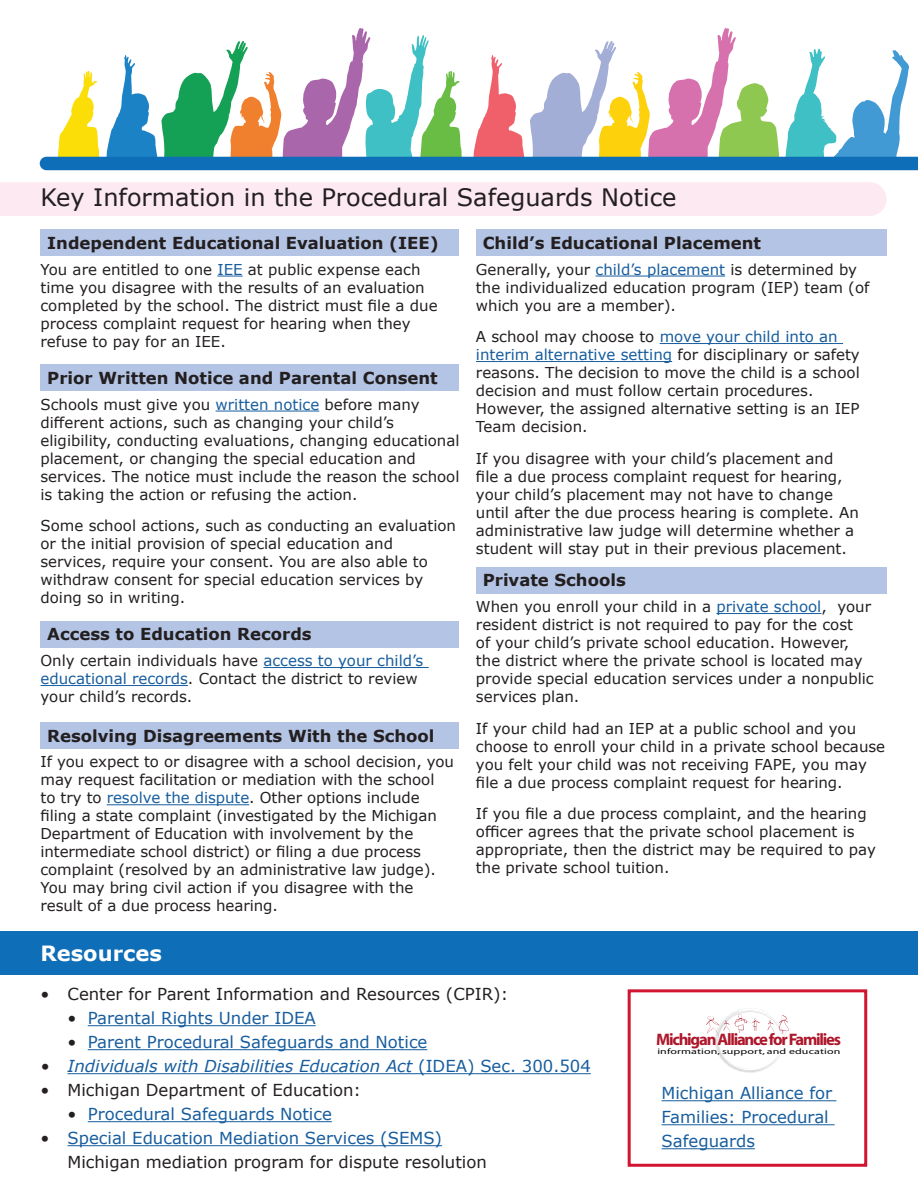
<style>
.page{position:relative;width:918px;height:1188px;background:#fff}
.page>*{position:absolute;margin:0;border:0;box-sizing:border-box;transform-origin:0 0}
.H3b{font:24px "Verdana";color:#231f20}
.Resources{font:700 21px "Verdana";color:#fff}
.t1{font:700 16.65px "Myriad";letter-spacing:-.075em;color:#ae172b}
.H4c{font:700 16.5px "Verdana";color:#231f20}
.t2{font:16.5px/24px "Verdana";color:#231f20}
.t3{font:16.5px/24px "Verdana";color:#175d9e}
.t4{font:italic 16.5px "Verdana";color:#175d9e}
.t5{font:15px/18px "Verdana";color:#231f20}
.t6{font:7.95px "Myriad";letter-spacing:.01em;color:#050504;scale:1.5 1}
.s1{color:#175d9e}
.s2{color:#231f20}
.s3{font-style:normal}
</style>
<div class="page">
<svg style="left:40px;top:28px;width:878px;height:142px"></svg>
<div style="left:0;top:182px;width:887px;height:34px;background:#fce9f1"></div>
<div style="left:40px;top:230px;width:419px;height:26px;background:#b4c4e4"></div>
<svg style="left:217px;top:276px;width:26px;height:1px"></svg>
<div style="left:40px;top:364px;width:419px;height:27px;background:#b4c4e4"></div>
<hr style="left:216px;top:411px;width:103px;height:1px;background:#175d9e">
<div style="left:40px;top:621px;width:419px;height:26px;background:#b4c4e4"></div>
<hr style="left:263px;top:667px;width:166px;height:1px;background:#175d9e">
<hr style="left:40px;top:685px;width:148px;height:1px;background:#175d9e">
<div style="left:40px;top:722px;width:419px;height:26px;background:#b4c4e4"></div>
<hr style="left:107px;top:804px;width:142px;height:1px;background:#175d9e">
<div style="left:476px;top:230px;width:410px;height:26px;background:#b4c4e4"></div>
<hr style="left:596px;top:276px;width:129px;height:1px;background:#175d9e">
<hr style="left:660px;top:343px;width:183px;height:1px;background:#175d9e">
<hr style="left:476px;top:361px;width:196px;height:1px;background:#175d9e">
<div style="left:476px;top:567px;width:410px;height:26px;background:#b4c4e4"></div>
<hr style="left:716px;top:613px;width:105px;height:1px;background:#175d9e">
<div style="left:0;top:932px;width:918px;height:43px;background:#0e6eb8"></div>
<hr style="left:88px;top:1025px;width:228px;height:1px;background:#175d9e">
<hr style="left:88px;top:1049px;width:339px;height:1px;background:#175d9e">
<hr style="left:68px;top:1073px;width:523px;height:1px;background:#175d9e">
<hr style="left:88px;top:1121px;width:244px;height:1px;background:#175d9e">
<hr style="left:68px;top:1145px;width:374px;height:1px;background:#175d9e">
<svg style="left:706px;top:1009px;width:83px;height:64px"></svg>
<div style="left:628px;top:989px;width:239px;height:178px;border:3px solid #d11530"></div>
<hr style="left:662px;top:1100px;width:174px;height:1px;background:#175d9e">
<hr style="left:662px;top:1124px;width:173px;height:1px;background:#175d9e">
<hr style="left:662px;top:1148px;width:93px;height:1px;background:#175d9e">
<h3 class="H3b" style="left:40px;top:181px;width:638px">Key Information in the Procedural Safeguards Notice</h3>
<h4 class="H4c" style="left:47px;top:231px;width:393px">Independent Educational Evaluation (IEE)</h4>
<p class="t5" style="left:40px;top:260px;width:399px">You are entitled to one <span class="s1">IEE</span> at public expense each time you disagree with the results of an evaluation completed by the school. The district must file a due process complaint request for hearing when they refuse to pay for an IEE.</p>
<h4 class="H4c" style="left:47px;top:366px;width:392px">Prior Written Notice and Parental Consent</h4>
<p class="t5" style="left:40px;top:395px;width:421px">Schools must give you <span class="s1">written notice</span> before many different actions, such as changing your child’s eligibility, conducting evaluations, changing educational placement, or changing the special education and services. The notice must include the reason the school is taking the action or refusing the action.</p>
<p class="t5" style="left:40px;top:517px;width:417px">Some school actions, such as conducting an evaluation or the initial provision of special education and services, require your consent. You are also able to withdraw consent for special education services by doing so in writing.</p>
<h4 class="H4c" style="left:47px;top:623px;width:266px">Access to Education Records</h4>
<p class="t5" style="left:40px;top:652px;width:384px">Only certain individuals have <span class="s1">access to your child’s educational records</span>. Contact the district to review your child’s records.</p>
<h4 class="H4c" style="left:47px;top:724px;width:389px">Resolving Disagreements With the School</h4>
<p class="t5" style="left:40px;top:753px;width:415px">If you expect to or disagree with a school decision, you may request facilitation or mediation with the school<br>to try to <span class="s1">resolve the dispute</span>. Other options include filing a state complaint (investigated by the Michigan Department of Education with involvement by the intermediate school district) or filing a due process complaint (resolved by an administrative law judge).<br>You may bring civil action if you disagree with the result of a due process hearing.</p>
<h4 class="H4c" style="left:483px;top:231px;width:280px">Child’s Educational Placement</h4>
<p class="t5" style="left:476px;top:260px;width:395px">Generally, your <span class="s1">child’s placement</span> is determined by the individualized education program (IEP) team (of which you are a member).</p>
<p class="t5" style="left:476px;top:328px;width:385px">A school may choose to <span class="s1">move your child into an interim alternative setting</span> for disciplinary or safety reasons. The decision to move the child is a school decision and must follow certain procedures.<br>However, the assigned alternative setting is an IEP Team decision.</p>
<p class="t5" style="left:476px;top:449px;width:384px">If you disagree with your child’s placement and file a due process complaint request for hearing, your child’s placement may not have to change until after the due process hearing is complete. An administrative law judge will determine whether a student will stay put in their previous placement.</p>
<h4 class="H4c" style="left:483px;top:569px;width:145px">Private Schools</h4>
<p class="t5" style="left:476px;top:598px;width:399px">When you enroll your child in a <span class="s1">private school</span>, your resident district is not required to pay for the cost<br>of your child’s private school education. However, the district where the private school is located may provide special education services under a nonpublic services plan.</p>
<p class="t5" style="left:476px;top:719px;width:411px">If your child had an IEP at a public school and you choose to enroll your child in a private school because you felt your child was not receiving FAPE, you may file a due process complaint request for hearing.</p>
<p class="t5" style="left:476px;top:805px;width:401px">If you file a due process complaint, and the hearing officer agrees that the private school placement is appropriate, then the district may be required to pay the private school tuition.</p>
<h3 class="Resources" style="left:40px;top:939px;width:123px">Resources</h3>
<p class="t2" style="left:40px;top:982px;width:469px">• Center for Parent Information and Resources (CPIR):</p>
<p class="t3" style="left:68px;top:1006px;width:250px"><span class="s2">•</span> Parental Rights Under IDEA</p>
<p class="t3" style="left:68px;top:1030px;width:361px"><span class="s2">•</span> Parent Procedural Safeguards and Notice</p>
<p class="t4" style="left:40px;top:1055px;width:552px"><span class="s2">•</span> Individuals with Disabilities Education Act <span class="s3">(IDEA) Sec. 300.504</span></p>
<p class="t2" style="left:40px;top:1078px;width:322px">• Michigan Department of Education:</p>
<p class="t3" style="left:68px;top:1102px;width:266px"><span class="s2">•</span> Procedural Safeguards Notice</p>
<p class="t2" style="left:68px;top:1126px;width:421px;text-indent:-27px">• <span class="s1">Special Education Mediation Services (SEMS)<br></span>Michigan mediation program for dispute resolution</p>
<p class="t1" style="left:656px;top:1030px;width:186px">Michigan Alliance for Families</p>
<p class="t3" style="left:662px;top:1081px;width:172px">Michigan Alliance for<br>Families: Procedural<br>Safeguards</p>
<p class="t6" style="left:657px;top:1047px;width:123px">information, support, and education</p>
</div>
